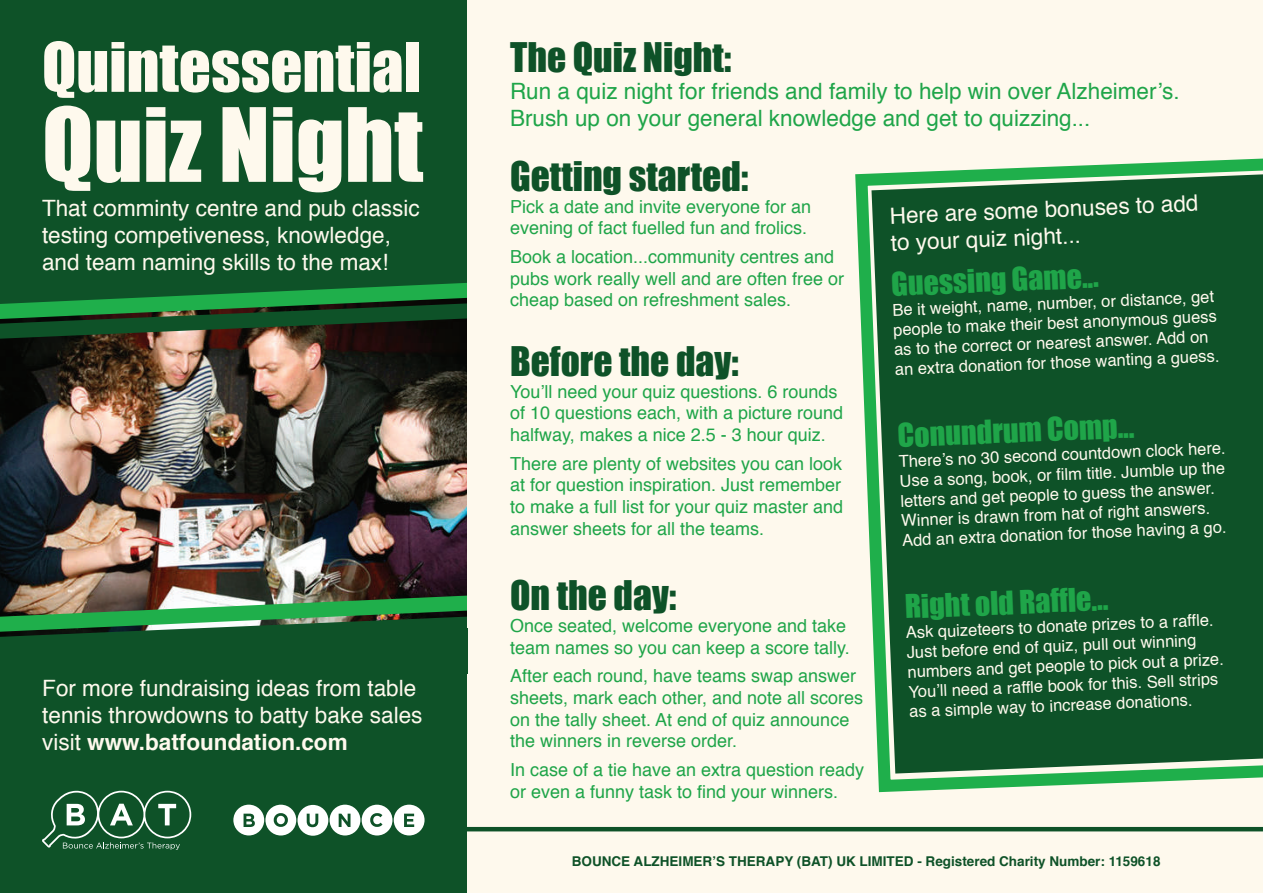
<style>
.page{position:relative;width:1263px;height:893px;background:#fff}
.page>*{position:absolute;margin:0;border:0;box-sizing:border-box;transform-origin:0 0}
.t1{font:94.5px "Impact";color:#fef9ed}
.t2{font:63px "Impact";color:#fef9ed}
.t3{font:37.5px "Impact";color:#0e5228}
.t4{font:30px "Impact";color:#1fa549}
.t5{font:22.5px/27px "Helvetica";color:#fef9ed}
.t6{font:22.5px/27px "Helvetica";color:#1fa549}
.t7{font:18px/21.6px "Helvetica";color:#1fa549}
.t8{font:16.5px/19.8px "Helvetica";color:#fef9ed}
.t9{font:700 13.5px "Helvetica";color:#0e5228}
.s1{font-weight:700}
</style>
<div class="page">
<div style="left:0;top:587px;width:467px;height:306px;background:#0e5228"></div>
<div style="left:0;top:0;width:467px;height:304px;background:#0e5228"></div>
<img style="left:0;top:389px;width:467px;height:198px">
<img style="left:0;top:587px;width:467px;height:21px">
<img style="left:0;top:608px;width:467px;height:29px">
<img style="left:0;top:284px;width:467px;height:105px">
<div style="left:467px;top:0;width:796px;height:893px;background:#fef9ed"></div>
<svg style="left:42px;top:791px;width:149px;height:59px"></svg>
<svg style="left:233px;top:805px;width:191px;height:31px"></svg>
<div style="left:233px;top:628px;width:235px;height:46px;background:#0e5228"></div>
<svg style="left:855px;top:158px;width:408px;height:635px;background:#24663b"></svg>
<hr style="left:466px;top:827px;width:797px;height:4px;background:#0e5228">
<h2 class="t2" style="left:42px;top:18px;width:380px">Quintessential</h2>
<h1 class="t1" style="left:42px;top:71px;width:383px">Quiz Night</h1>
<p class="t5" style="left:42px;top:196px;width:379px">That comminty centre and pub classic testing competiveness, knowledge, and team naming skills to the max!</p>
<p class="t5" style="left:42px;top:676px;width:382px">For more fundraising ideas from table tennis throwdowns to batty bake sales visit <span class="s1">www.batfoundation.com</span></p>
<h3 class="t3" style="left:510px;top:28px;width:223px">The Quiz Night:</h3>
<p class="t6" style="left:510px;top:78px;width:671px">Run a quiz night for friends and family to help win over Alzheimer’s.<br>Brush up on your general knowledge and get to quizzing...</p>
<h3 class="t3" style="left:510px;top:147px;width:240px">Getting started:</h3>
<p class="t7" style="left:510px;top:196px;width:303px">Pick a date and invite everyone for an evening of fact fuelled fun and frolics.</p>
<p class="t7" style="left:510px;top:246px;width:336px">Book a location...community centres and pubs work really well and are often free or cheap based on refreshment sales.</p>
<h3 class="t3" style="left:510px;top:332px;width:230px">Before the day:</h3>
<p class="t7" style="left:510px;top:381px;width:335px">You’ll need your quiz questions. 6 rounds of 10 questions each, with a picture round halfway, makes a nice 2.5 - 3 hour quiz.</p>
<p class="t7" style="left:510px;top:453px;width:335px;text-align:justify">There are plenty of websites you can look at for question inspiration. Just remember to make a full list for your quiz master and answer sheets for all the teams.</p>
<p class="t5" style="left:889px;top:202px;width:310px;rotate:-2deg">Here are some bonuses to add to your quiz night...</p>
<h3 class="t4" style="left:890px;top:260px;width:209px;rotate:-2deg">Guessing Game...</h3>
<p class="t8" style="left:892px;top:299px;width:327px;rotate:-2deg">Be it weight, name, number, or distance, get people to make their best anonymous guess as to the correct or nearest answer. Add on an extra donation for those wanting a guess.</p>
<h3 class="t4" style="left:897px;top:411px;width:238px;rotate:-2deg">Conundrum Comp...</h3>
<p class="t8" style="left:898px;top:451px;width:329px;rotate:-2deg">There’s no 30 second countdown clock here.<br>Use a song, book, or film title. Jumble up the letters and get people to guess the answer.<br>Winner is drawn from hat of right answers.<br>Add an extra donation for those having a go.</p>
<h3 class="t3" style="left:510px;top:566px;width:168px">On the day:</h3>
<p class="t7" style="left:510px;top:615px;width:341px">Once seated, welcome everyone and take team names so you can keep a score tally.</p>
<p class="t7" style="left:510px;top:666px;width:355px">After each round, have teams swap answer sheets, mark each other, and note all scores on the tally sheet. At end of quiz announce the winners in reverse order.</p>
<p class="t7" style="left:510px;top:759px;width:356px">In case of a tie have an extra question ready or even a funny task to find your winners.</p>
<h3 class="t4" style="left:904px;top:583px;width:205px;rotate:-2deg">Right old Raffle...</h3>
<p class="t8" style="left:906px;top:622px;width:318px;rotate:-2deg">Ask quizeteers to donate prizes to a raffle.<br>Just before end of quiz, pull out winning numbers and get people to pick out a prize.<br>You’ll need a raffle book for this. Sell strips as a simple way to increase donations.</p>
<p class="t9" style="left:572px;top:851px;width:590px">BOUNCE ALZHEIMER’S THERAPY (BAT) UK LIMITED - Registered Charity Number: 1159618</p>
</div>
